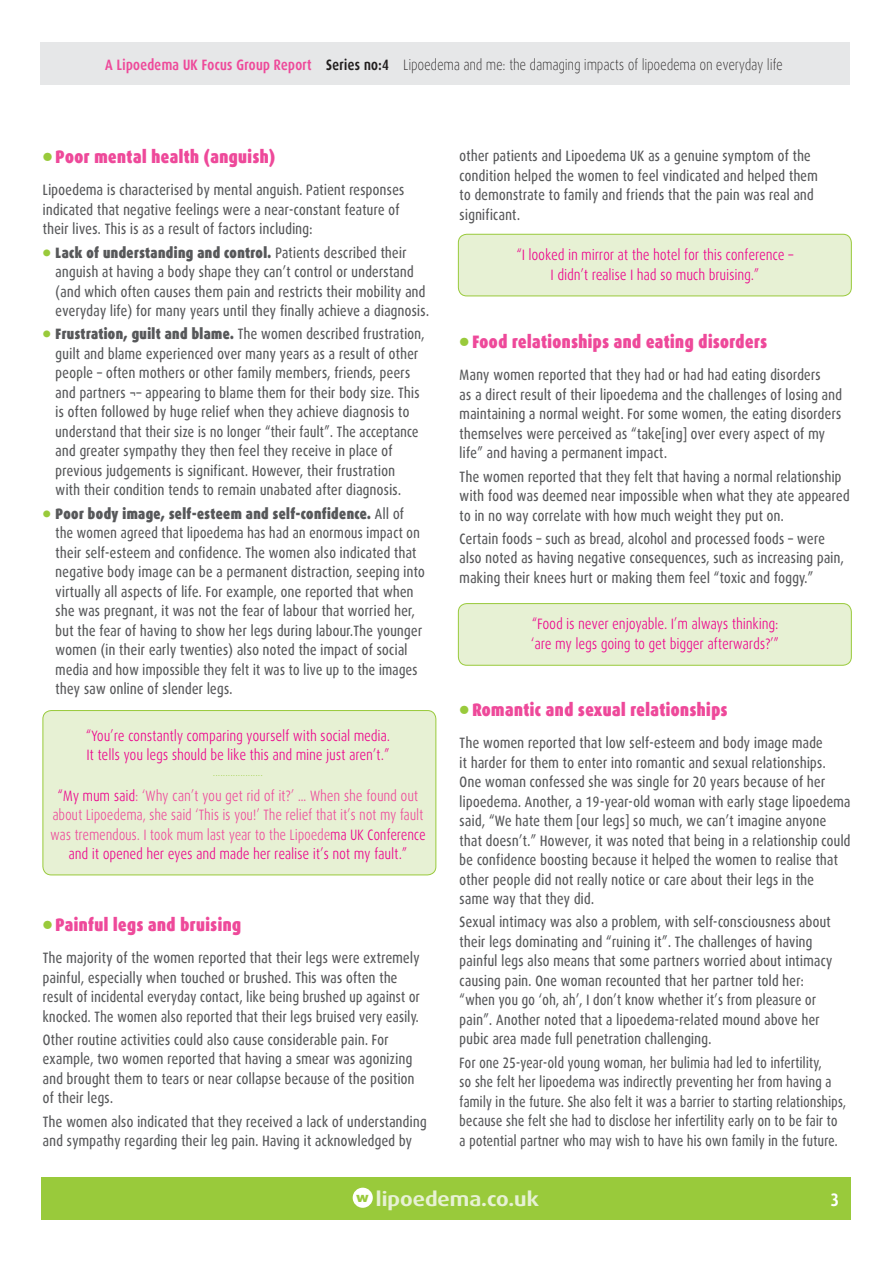
<style>
.page{position:relative;width:893px;height:1263px;background:#fff}
.page>*{position:absolute;margin:0;border:0;box-sizing:border-box;transform-origin:0 0}
.t1{font:700 19.8px "Dax Wide";color:#e7f1d4}
.t2{font:900 18px "Dax Wide";letter-spacing:.04em;color:#ee499a;scale:.7 1}
.t3{font:700 18px "Dax Wide";color:#fff;scale:.7 1}
.t4{font:500 15px/19.5px "Dax Wide";letter-spacing:.04em;color:#57585a;scale:.7 1}
.t5{font:500 15px/19.5px "Dax Wide";letter-spacing:.04em;color:#57585a;scale:.67 1}
.t6{font:15px/19.5px "Dax Wide";letter-spacing:.04em;color:#ec008b;scale:.7 1}
.t7{font:15px/19.5px "Dax Wide";letter-spacing:.04em;color:#ee499a;text-align:center;scale:.7 1}
.t8{font:300 15px "Dax Wide";letter-spacing:.035em;color:#221f1f;scale:.7 1}
.t9{font:300 10.5px "Dax Wide";color:#99ca3b}
.s1{font-weight:700;color:#ee499a}
.s2{font-weight:700}
.s3{color:#99ca3b}
.s4{font-weight:900;color:#99ca3b}
.s5{font-weight:900}
.s6{color:#ec008b}
</style>
<div class="page">
<div style="left:458px;top:604px;width:393px;height:61px;background:#e7f1d4;border-radius:9px"></div>
<div style="left:458px;top:603px;width:394px;height:63px;border:1px solid #99ca3b;border-radius:9px"></div>
<div style="left:458px;top:234px;width:393px;height:62px;background:#e7f1d4;border-radius:9px"></div>
<div style="left:458px;top:234px;width:394px;height:62px;border:1px solid #99ca3b;border-radius:9px"></div>
<div style="left:43px;top:710px;width:393px;height:165px;background:#e7f1d4;border-radius:9px"></div>
<div style="left:43px;top:710px;width:393px;height:165px;border:1px solid #99ca3b;border-radius:9px"></div>
<div style="left:41px;top:1177px;width:809px;height:43px;background:#99ca3b"></div>
<div style="left:353px;top:1188px;width:20px;height:20px;background:#fff;border-radius:50%"></div>
<div style="left:41px;top:43px;width:809px;height:42px;background:#e6e7e8"></div>
<p class="t8" style="left:105px;top:58px;width:969px"><span class="s1">A Lipoedema UK Focus Group Report</span> <span class="s2">Series no:4</span> Lipoedema and me: the damaging impacts of lipoedema on everyday life</p>
<p class="t2" style="left:43px;top:149px;width:333px"><span class="s3">•</span> Poor mental health (anguish)</p>
<p class="t4" style="left:43px;top:181px;width:518px">Lipoedema is characterised by mental anguish. Patient responses indicated that negative feelings were a near-constant feature of their lives. This is as a result of factors including:</p>
<p class="t4" style="left:56px;top:244px;width:535px;text-indent:-13px"><span class="s4">•</span> <span class="s5">Lack of understanding and control.</span> Patients described their anguish at having a body shape they can’t control or understand (and which often causes them pain and restricts their mobility and everyday life) for many years until they finally achieve a diagnosis.</p>
<p class="t4" style="left:56px;top:325px;width:528px;text-indent:-13px"><span class="s4">•</span> <span class="s5">Frustration, guilt and blame.</span> The women described frustration, guilt and blame experienced over many years as a result of other people – often mothers or other family members, friends, peers and partners ¬– appearing to blame them for their body size. This is often followed by huge relief when they achieve diagnosis to understand that their size is no longer “their fault”. The acceptance and greater sympathy they then feel they receive in place of previous judgements is significant. However, their frustration<br>with their condition tends to remain unabated after diagnosis.</p>
<p class="t4" style="left:56px;top:505px;width:529px;text-indent:-13px"><span class="s4">•</span> <span class="s5">Poor body image, self-esteem and self-confidence.</span> All of the women agreed that lipoedema has had an enormous impact on their self-esteem and confidence. The women also indicated that negative body image can be a permanent distraction, seeping into virtually all aspects of life. For example, one reported that when she was pregnant, it was not the fear of labour that worried her, but the fear of having to show her legs during labour.The younger women (in their early twenties) also noted the impact of social media and how impossible they felt it was to live up to the images they saw online of slender legs.</p>
<p class="t6" style="left:86px;top:727px;width:436px">“You’re constantly comparing yourself with social media.<br>It tells you legs should be like this and mine just aren’t.”</p>
<p class="t9" style="left:213px;top:768px;width:51px">....................</p>
<p class="t7" style="left:51px;top:787px;width:537px"><span class="s6">“My mum said</span>: ‘Why can’t you get rid of it?’ … When she found out about Lipoedema, she said ‘This is you!’ The relief that it’s not my fault was tremendous. I took mum last year to the Lipoede<span class="s6">ma UK Conference and it opened her eyes and made her realise it’s not my fault.”</span></p>
<p class="t2" style="left:43px;top:916px;width:285px"><span class="s3">•</span> Painful legs and bruising</p>
<p class="t4" style="left:43px;top:949px;width:540px">The majority of the women reported that their legs were extremely painful, especially when touched or brushed. This was often the result of incidental everyday contact, like being brushed up against or knocked. The women also reported that their legs bruised very easily.</p>
<p class="t4" style="left:43px;top:1031px;width:532px">Other routine activities could also cause considerable pain. For example, two women reported that having a smear was agonizing and brought them to tears or near collapse because of the position of their legs.</p>
<p class="t4" style="left:43px;top:1113px;width:550px">The women also indicated that they received a lack of understanding and sympathy regarding their leg pain. Having it acknowledged by</p>
<p class="t4" style="left:460px;top:147px;width:513px">other patients and Lipoedema UK as a genuine symptom of the condition helped the women to feel vindicated and helped them to demonstrate to family and friends that the pain was real and significant.</p>
<p class="t6" style="left:517px;top:246px;width:397px;text-align:center">“I looked in mirror at the hotel for this conference –<br>I didn’t realise I had so much bruising.”</p>
<p class="t2" style="left:460px;top:334px;width:440px"><span class="s3">•</span> Food relationships and eating disorders</p>
<p class="t4" style="left:460px;top:366px;width:548px">Many women reported that they had or had had eating disorders<br>as a direct result of their lipoedema and the challenges of losing and maintaining a normal weight. For some women, the eating disorders themselves were perceived as “take[ing] over every aspect of my life” and having a permanent impact.</p>
<p class="t4" style="left:460px;top:467px;width:559px">The women reported that they felt that having a normal relationship with food was deemed near impossible when what they ate appeared to in no way correlate with how much weight they put on.</p>
<p class="t4" style="left:460px;top:530px;width:550px">Certain foods – such as bread, alcohol and processed foods – were also noted as having negative consequences, such as increasing pain, making their knees hurt or making them feel “toxic and foggy.”</p>
<p class="t6" style="left:531px;top:615px;width:355px">“Food is never enjoyable. I’m always thinking: ‘are my legs going to get bigger afterwards?’”</p>
<p class="t2" style="left:460px;top:701px;width:384px"><span class="s3">•</span> Romantic and sexual relationships</p>
<p class="t4" style="left:460px;top:734px;width:560px">The women reported that low self-esteem and body image made<br>it harder for them to enter into romantic and sexual relationships.<br>One woman confessed she was single for 20 years because of her lipoedema. Another, a 19-year-old woman with early stage lipoedema said, “We hate them [our legs] so much, we can’t imagine anyone that doesn’t.” However, it was noted that being in a relationship could be confidence boosting because it helped the women to realise that other people did not really notice or care about their legs in the<br>same way that they did.</p>
<p class="t4" style="left:460px;top:913px;width:534px">Sexual intimacy was also a problem, with self-consciousness about their legs dominating and “ruining it”. The challenges of having painful legs also means that some partners worried about intimacy causing pain. One woman recounted that her partner told her: “when you go ‘oh, ah’, I don’t know whether it’s from pleasure or pain”. Another noted that a lipoedema-related mound above her pubic area made full penetration challenging.</p>
<p class="t5" style="left:460px;top:1054px;width:578px">For one 25-year-old young woman, her bulimia had led to infertility,<br>so she felt her lipoedema was indirectly preventing her from having a family in the future. She also felt it was a barrier to starting relationships, because she felt she had to disclose her infertility early on to be fair to a potential partner who may wish to have his own family in the future.</p>
<h1 class="t1" style="left:356px;top:1190px;width:184px"><sup>w</sup> lipoedema.co.uk</h1>
<p class="t3" style="left:831px;top:1191px;width:13px">3</p>
</div>
